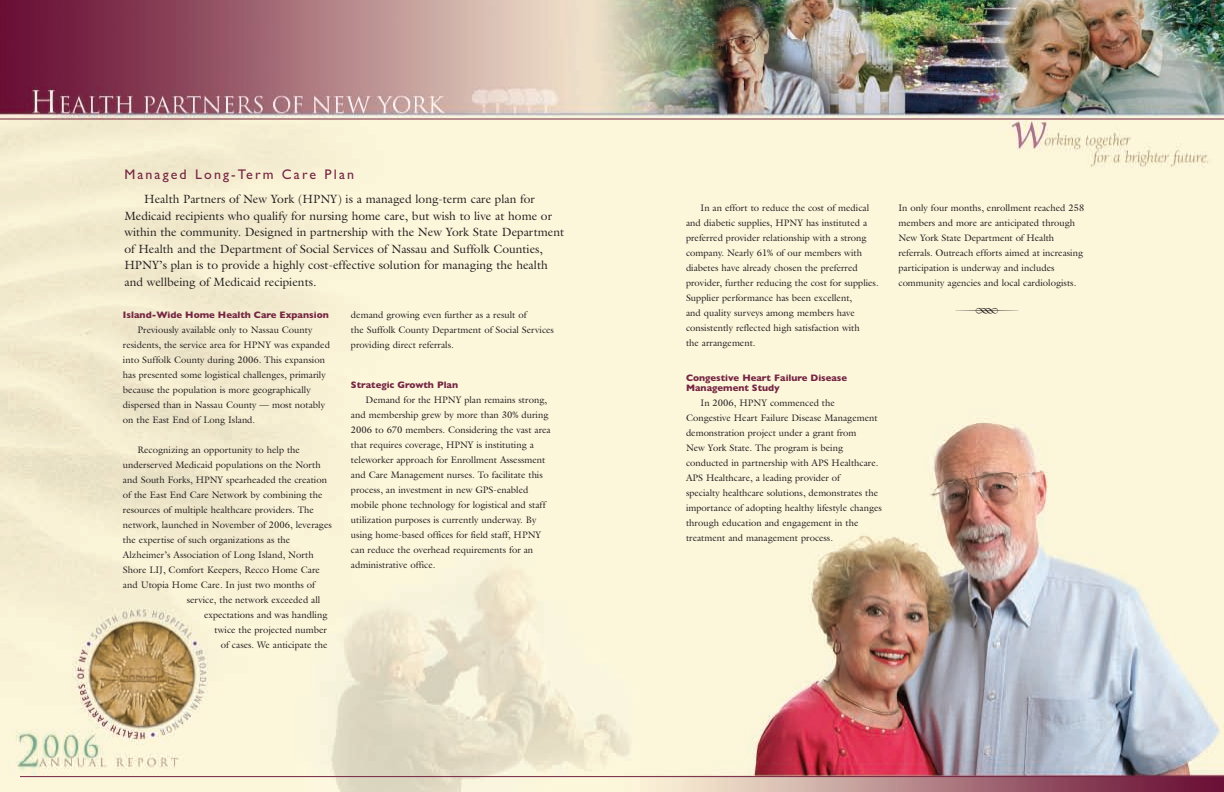
<style>
.page{position:relative;width:1224px;height:792px;background:#fff}
.page>*{position:absolute;margin:0;border:0;box-sizing:border-box;transform-origin:0 0}
.t1{font:36px "Type Embellishments One Let Plain";color:#231f20}
.t2{font:14px "Gill Sans";letter-spacing:.15em;color:#742542}
.t3{font:12px/16.5px "Galliard";color:#231f20}
.t4{font:9.5px/15px "Galliard";color:#231f20}
.t5{font:700 9.5px/10px "Gill Sans";color:#742542}
</style>
<div class="page">
<img style="left:0;top:0;width:1224px;height:792px">
<hr style="left:20px;top:776px;width:1204px;height:1px;background:#742542">
<hr style="left:0;top:119px;width:1224px;height:1px;background:#742542">
<h2 class="t2" style="left:124px;top:166px;width:231px">Managed Long-Term Care Plan</h2>
<p class="t3" style="left:124px;top:191px;width:441px;text-indent:20px">Health Partners of New York (HPNY) is a managed long-term care plan for Medicaid recipients who qualify for nursing home care, but wish to live at home or within the community. Designed in partnership with the New York State Department of Health and the Department of Social Services of Nassau and Suffolk Counties, HPNY’s plan is to provide a highly cost-effective solution for managing the health and wellbeing of Medicaid recipients.</p>
<p class="t5" style="left:123px;top:310px;width:207px">Island-Wide Home Health Care Expansion</p>
<p class="t4" style="left:123px;top:322px;width:208px;text-indent:15px">Previously available only to Nassau County residents, the service area for HPNY was expanded into Suffolk County during 2006. This expansion has presented some logistical challenges, primarily because the population is more geographically dispersed than in Nassau County — most notably on the East End of Long Island.</p>
<p class="t4" style="left:138px;top:442px;width:164px">Recognizing an opportunity to help the</p>
<p class="t4" style="left:123px;top:457px;width:199px">underserved Medicaid populations on the North</p>
<p class="t4" style="left:123px;top:472px;width:206px">and South Forks, HPNY spearheaded the creation</p>
<p class="t4" style="left:123px;top:487px;width:201px">of the East End Care Network by combining the</p>
<p class="t4" style="left:123px;top:502px;width:192px">resources of multiple healthcare providers. The</p>
<p class="t4" style="left:123px;top:517px;width:210px">network, launched in November of 2006, leverages</p>
<p class="t4" style="left:123px;top:532px;width:169px">the expertise of such organizations as the</p>
<p class="t4" style="left:123px;top:547px;width:192px">Alzheimer’s Association of Long Island, North</p>
<p class="t4" style="left:123px;top:562px;width:199px">Shore LIJ, Comfort Keepers, Recco Home Care</p>
<p class="t4" style="left:123px;top:577px;width:194px">and Utopia Home Care. In just two months of</p>
<p class="t4" style="left:187px;top:592px;width:135px">service, the network exceeded all</p>
<p class="t4" style="left:204px;top:607px;width:125px">expectations and was handling</p>
<p class="t4" style="left:215px;top:622px;width:114px">twice the projected number</p>
<p class="t4" style="left:221px;top:637px;width:108px">of cases. We anticipate the</p>
<p class="t4" style="left:351px;top:308px;width:205px">demand growing even further as a result of<br>the Suffolk County Department of Social Services providing direct referrals.</p>
<p class="t5" style="left:351px;top:380px;width:109px">Strategic Growth Plan</p>
<p class="t4" style="left:351px;top:393px;width:201px;text-indent:15px">Demand for the HPNY plan remains strong, and membership grew by more than 30% during 2006 to 670 members. Considering the vast area that requires coverage, HPNY is instituting a teleworker approach for Enrollment Assessment and Care Management nurses. To facilitate this process, an investment in new GPS-enabled mobile phone technology for logistical and staff utilization purposes is currently underway. By using home-based offices for field staff, HPNY can reduce the overhead requirements for an administrative office.</p>
<p class="t4" style="left:686px;top:201px;width:194px;text-indent:15px">In an effort to reduce the cost of medical and diabetic supplies, HPNY has instituted a preferred provider relationship with a strong company. Nearly 61% of our members with diabetes have already chosen the preferred provider, further reducing the cost for supplies.<br>Supplier performance has been excellent,<br>and quality surveys among members have consistently reflected high satisfaction with<br>the arrangement.</p>
<p class="t5" style="left:686px;top:373px;width:163px">Congestive Heart Failure Disease<br>Management Study</p>
<p class="t4" style="left:686px;top:396px;width:198px;text-indent:15px">In 2006, HPNY commenced the Congestive Heart Failure Disease Management demonstration project under a grant from<br>New York State. The program is being conducted in partnership with APS Healthcare.<br>APS Healthcare, a leading provider of<br>specialty healthcare solutions, demonstrates the importance of adopting healthy lifestyle changes through education and engagement in the treatment and management process.</p>
<p class="t4" style="left:898px;top:201px;width:187px">In only four months, enrollment reached 258 members and more are anticipated through New York State Department of Health referrals. Outreach efforts aimed at increasing participation is underway and includes community agencies and local cardiologists.</p>
<h1 class="t1" style="left:954px;top:290px;width:68px">R</h1>
</div>
